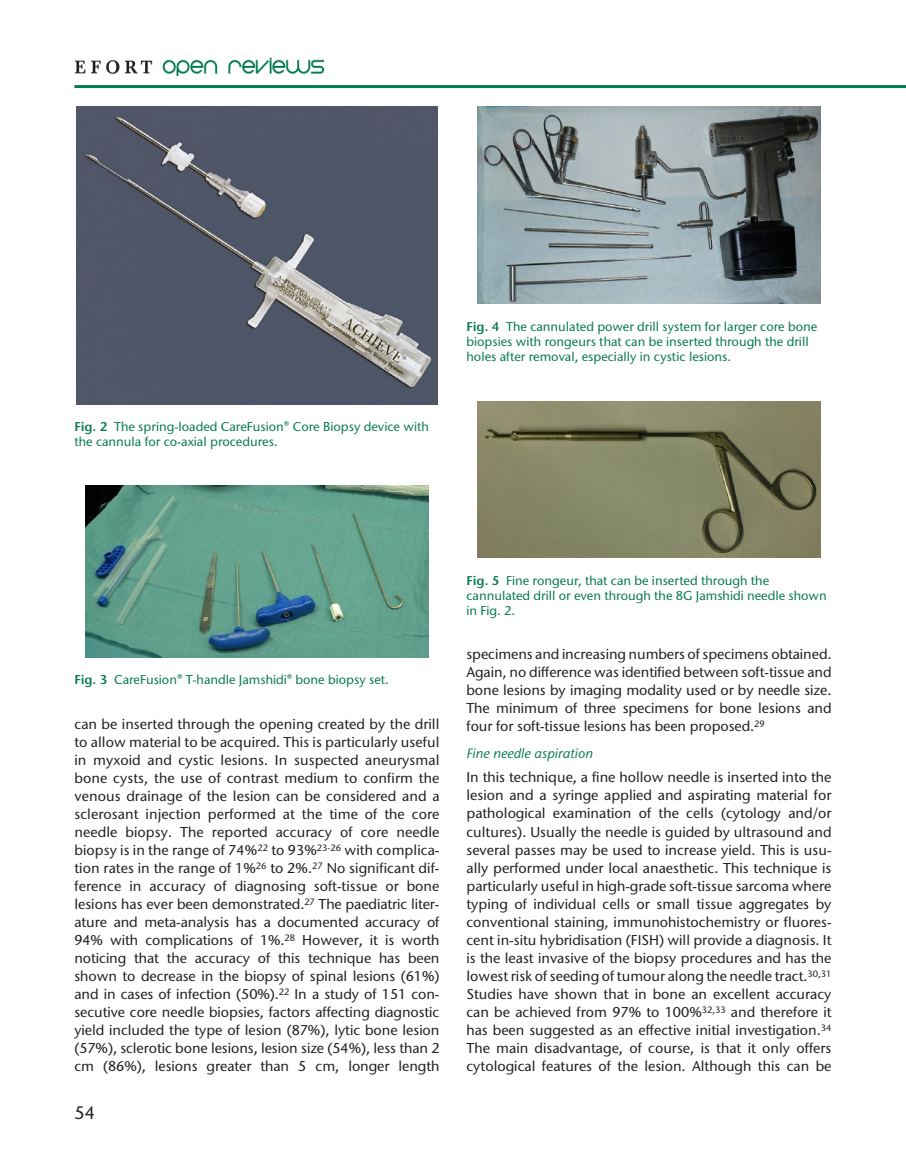
<style>
.page{position:relative;width:906px;height:1170px;background:#fff}
.page>*{position:absolute;margin:0;border:0;box-sizing:border-box;transform-origin:0 0}
.t1{font:500 18px "Stone Sans ITC Pro";color:#231f20}
.t2{font:500 14.25px/18px "Stone Sans ITC Pro";letter-spacing:-.005em;color:#231f20;text-align:justify}
.t3{font:italic 500 13.5px "Stone Sans ITC Pro";color:#077a4e}
.t4{font:500 12.75px/15px "Stone Sans ITC Pro";color:#077a4e}
.s1{font-weight:600}
</style>
<div class="page">
<img style="left:74px;top:57px;width:250px;height:19px">
<hr style="left:74px;top:85px;width:832px;height:3px;background:#077a4e">
<img style="left:86px;top:485px;width:342px;height:172px">
<img style="left:478px;top:106px;width:342px;height:197px">
<img style="left:478px;top:401px;width:342px;height:156px">
<img style="left:77px;top:106px;width:360px;height:298px">
<p class="t4" style="left:74px;top:419px;width:356px"><span class="s1">Fig. 2</span> The spring-loaded CareFusion® Core Biopsy device with the cannula for co-axial procedures.</p>
<p class="t4" style="left:466px;top:318px;width:352px"><span class="s1">Fig. 4</span> The cannulated power drill system for larger core bone biopsies with rongeurs that can be inserted through the drill holes after removal, especially in cystic lesions.</p>
<p class="t4" style="left:74px;top:672px;width:316px"><span class="s1">Fig. 3</span> CareFusion® T-handle Jamshidi® bone biopsy set.</p>
<p class="t2" style="left:74px;top:714px;width:366px">can be inserted through the opening created by the drill to allow material to be acquired. This is particularly useful in myxoid and cystic lesions. In suspected aneurysmal bone cysts, the use of contrast medium to confirm the venous drainage of the lesion can be considered and a sclerosant injection performed at the time of the core needle biopsy. The reported accuracy of core needle biopsy is in the range of 74%<sup>22</sup> to 93%<sup>23-26</sup> with complica&shy;tion rates in the range of 1%<sup>26</sup> to 2%.<sup>27</sup> No significant dif&shy;ference in accuracy of diagnosing soft-tissue or bone lesions has ever been demonstrated.<sup>27</sup> The paediatric liter&shy;ature and meta-analysis has a documented accuracy of 94% with complications of 1%.<sup>28</sup> However, it is worth noticing that the accuracy of this technique has been shown to decrease in the biopsy of spinal lesions (61%) and in cases of infection (50%).<sup>22</sup> In a study of 151 con&shy;secutive core needle biopsies, factors affecting diagnostic yield included the type of lesion (87%), lytic bone lesion (57%), sclerotic bone lesions, lesion size (54%), less than 2 cm (86%), lesions greater than 5 cm, longer length</p>
<p class="t1" style="left:74px;top:1101px;width:22px">54</p>
<p class="t4" style="left:466px;top:572px;width:362px"><span class="s1">Fig. 5</span> Fine rongeur, that can be inserted through the cannulated drill or even through the 8G Jamshidi needle shown in Fig. 2.</p>
<p class="t2" style="left:466px;top:645px;width:366px">specimens and increasing numbers of specimens obtained.<br>Again, no difference was identified between soft-tissue and bone lesions by imaging modality used or by needle size.<br>The minimum of three specimens for bone lesions and four for soft-tissue lesions has been proposed.<sup>29</sup></p>
<p class="t3" style="left:466px;top:745px;width:128px">Fine needle aspiration</p>
<p class="t2" style="left:466px;top:768px;width:367px">In this technique, a fine hollow needle is inserted into the lesion and a syringe applied and aspirating material for pathological examination of the cells (cytology and/or cultures). Usually the needle is guided by ultrasound and several passes may be used to increase yield. This is usu&shy;ally performed under local anaesthetic. This technique is particularly useful in high-grade soft-tissue sarcoma where typing of individual cells or small tissue aggregates by conventional staining, immunohistochemistry or fluores&shy;cent in-situ hybridisation (FISH) will provide a diagnosis. It is the least invasive of the biopsy procedures and has the lowest risk of seeding of tumour along the needle tract.<sup>30,31<br></sup>Studies have shown that in bone an excellent accuracy can be achieved from 97% to 100%<sup>32,33</sup> and therefore it has been suggested as an effective initial investigation.<sup>34<br></sup>The main disadvantage, of course, is that it only offers cytological features of the lesion. Although this can be</p>
</div>
